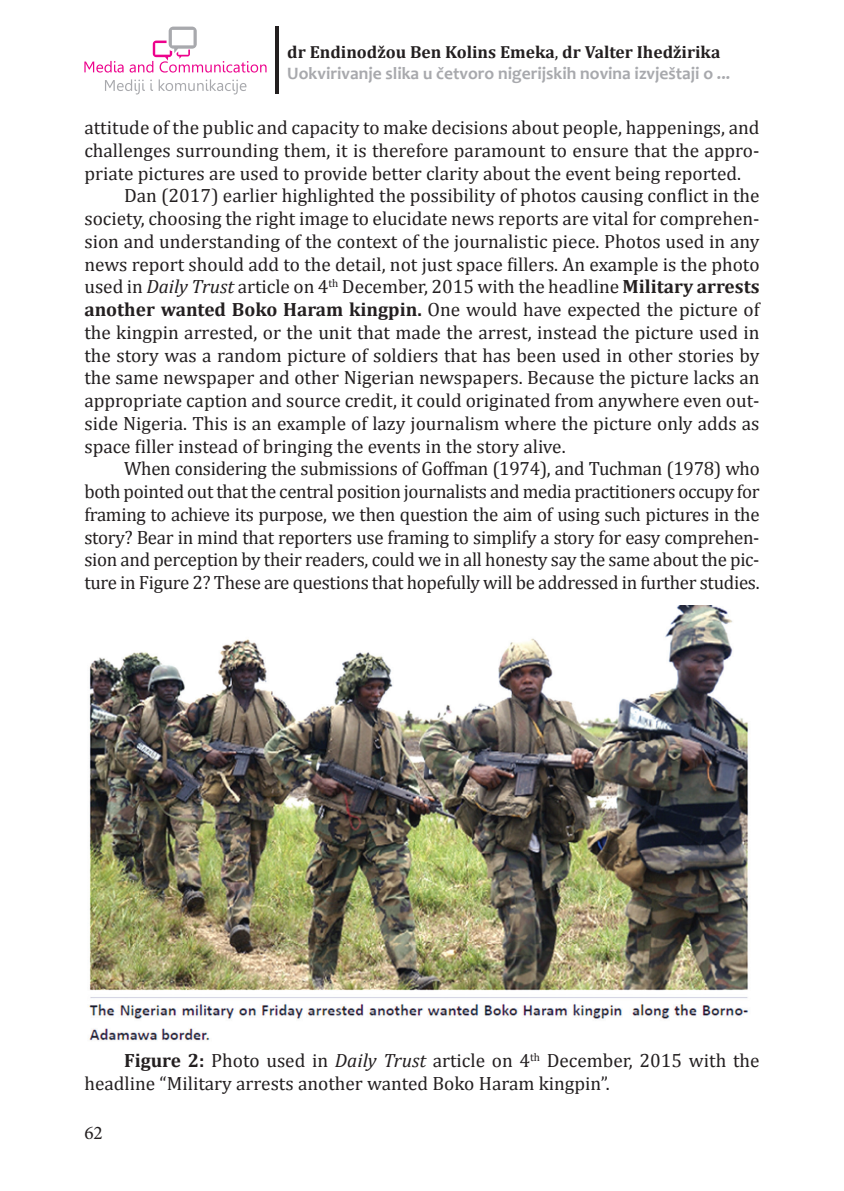
<style>
.page{position:relative;width:844px;height:1191px;background:#fff}
.page>*{position:absolute;margin:0;border:0;box-sizing:border-box;transform-origin:0 0}
.t1{font:19.25px/22.8px "Cambria";color:#231f20}
.t2{font:19.25px "Minion Pro";color:#231f20}
.t3{font:700 17.5px "Candara";color:#a8a9ad}
.t4{font:700 17.5px "Cambria";color:#231f20}
.s1{font-weight:400}
.s2{font-style:italic}
.s3{font-weight:700}
</style>
<div class="page">
<svg style="left:84px;top:61px;width:39px;height:12px"></svg>
<svg style="left:129px;top:27px;width:137px;height:46px"></svg>
<svg style="left:105px;top:79px;width:48px;height:15px"></svg>
<svg style="left:159px;top:79px;width:87px;height:15px"></svg>
<hr style="left:275px;top:27px;width:3px;height:67px;background:#231f20">
<img style="left:89px;top:605px;width:660px;height:436px">
<p class="t4" style="left:287px;top:40px;width:434px">dr Endinodžou Ben Kolins Emeka<span class="s1">,</span> dr Valter Ihedžirika</p>
<p class="t3" style="left:287px;top:63px;width:444px">Uokvirivanje slika u četvoro nigerijskih novina izvještaji o ...</p>
<p class="t1" style="left:84px;top:116px;width:676px">attitude of the public and capacity to make decisions about people, happenings, and</p>
<p class="t1" style="left:84px;top:139px;width:676px">challenges surrounding them, it is therefore paramount to ensure that the appro-</p>
<p class="t1" style="left:84px;top:162px;width:658px">priate pictures are used to provide better clarity about the event being reported.</p>
<p class="t1" style="left:124px;top:184px;width:636px">Dan (2017) earlier highlighted the possibility of photos causing conflict in the</p>
<p class="t1" style="left:84px;top:207px;width:676px">society, choosing the right image to elucidate news reports are vital for comprehen-</p>
<p class="t1" style="left:84px;top:230px;width:676px">sion and understanding of the context of the journalistic piece. Photos used in any</p>
<p class="t1" style="left:84px;top:253px;width:676px">news report should add to the detail, not just space fillers. An example is the photo</p>
<p class="t1" style="left:84px;top:275px;width:676px">used in <span class="s2">Daily Trust</span> article on 4<sup>th</sup> December, 2015 with the headline <span class="s3">Military arrests</span></p>
<p class="t1" style="left:84px;top:298px;width:676px"><span class="s3">another wanted Boko Haram kingpin.</span> One would have expected the picture of</p>
<p class="t1" style="left:84px;top:321px;width:676px">the kingpin arrested, or the unit that made the arrest, instead the picture used in</p>
<p class="t1" style="left:84px;top:344px;width:676px">the story was a random picture of soldiers that has been used in other stories by</p>
<p class="t1" style="left:84px;top:366px;width:676px">the same newspaper and other Nigerian newspapers. Because the picture lacks an</p>
<p class="t1" style="left:84px;top:389px;width:676px">appropriate caption and source credit, it could originated from anywhere even out-</p>
<p class="t1" style="left:84px;top:412px;width:676px">side Nigeria. This is an example of lazy journalism where the picture only adds as</p>
<p class="t1" style="left:84px;top:435px;width:482px">space filler instead of bringing the events in the story alive.</p>
<p class="t1" style="left:124px;top:457px;width:637px">When considering the submissions of Goffman (1974), and Tuchman (1978) who</p>
<p class="t1" style="left:84px;top:480px;width:676px">both pointed out that the central position journalists and media practitioners occupy for</p>
<p class="t1" style="left:84px;top:503px;width:676px">framing to achieve its purpose, we then question the aim of using such pictures in the</p>
<p class="t1" style="left:84px;top:526px;width:676px">story? Bear in mind that reporters use framing to simplify a story for easy comprehen-</p>
<p class="t1" style="left:84px;top:548px;width:676px">sion and perception by their readers, could we in all honesty say the same about the pic-</p>
<p class="t1" style="left:84px;top:571px;width:676px">ture in Figure 2? These are questions that hopefully will be addressed in further studies.</p>
<p class="t1" style="left:84px;top:1049px;width:676px;text-indent:40px"><span class="s3">Figure 2:</span> Photo used in <span class="s2">Daily Trust</span> article on 4<sup>th</sup> December, 2015 with the headline “Military arrests another wanted Boko Haram kingpin”.</p>
<p class="t2" style="left:84px;top:1120px;width:20px">62</p>
</div>
